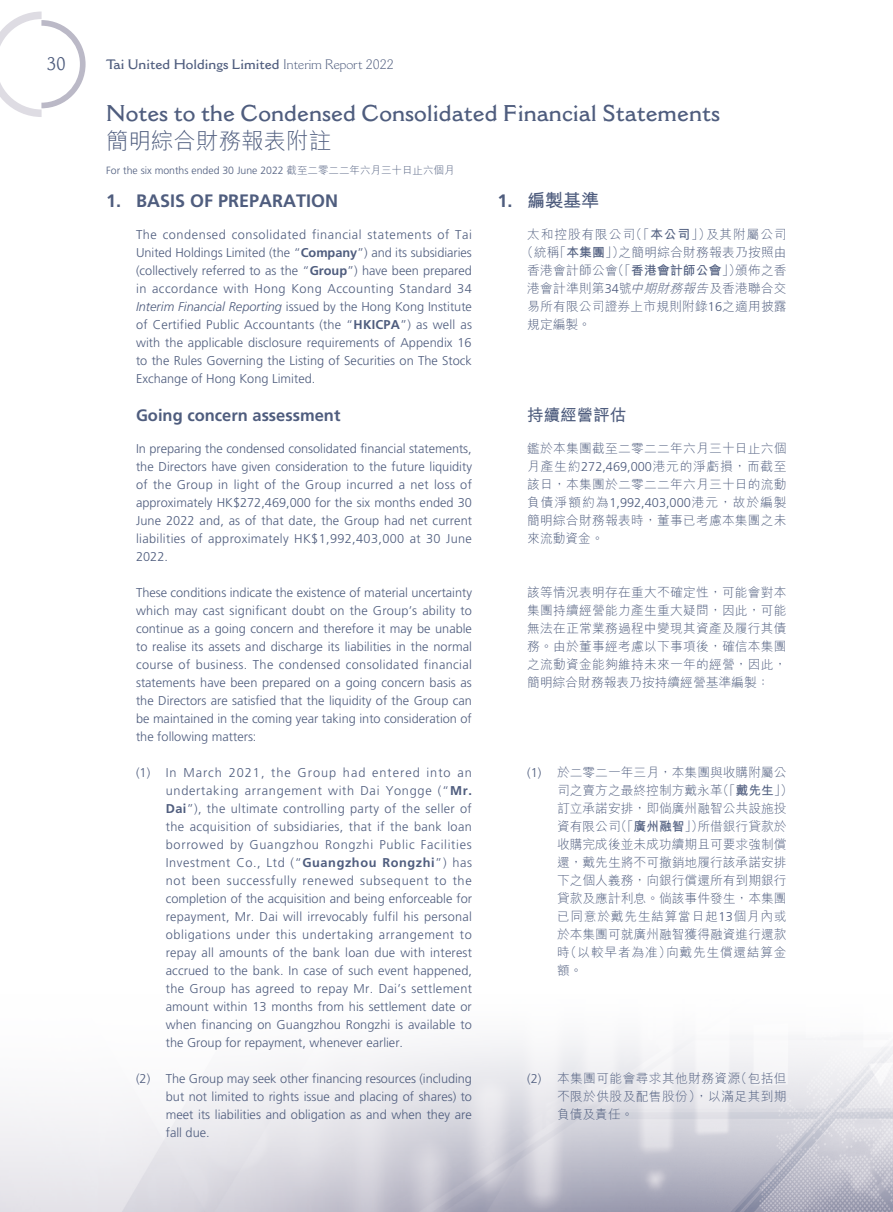
<style>
.page{position:relative;width:893px;height:1212px;background:#fff}
.page>*{position:absolute;margin:0;border:0;box-sizing:border-box;transform-origin:0 0}
.t1{font:600 22.5px "Cantoria MT Std";color:#4f5d7e}
.t2{font:300 22.5px "M Hei HK";color:#4f5d7e}
.t3{font:700 18px "Frutiger LT Std";color:#4f5d7e}
.t4{font:700 18px "M Hei HK";color:#4f5d7e}
.t5{font:18px "Cantoria MT Std";color:#4f5d7e}
.t6{font:700 16.5px "Frutiger LT Std";color:#4f5d7e}
.t7{font:700 16.5px "M Hei HK";color:#4f5d7e}
.t8{font:600 13.5px "Cantoria MT Std";color:#4f5d7e}
.t9{font:300 12.75px/18px "Frutiger LT Std";color:#4f5d7e;text-align:justify}
.t10{font:300 12.75px/18px "M Hei HK";letter-spacing:.01em;color:#4f5d7e;text-align:justify}
.t11{font:300 12.75px "M Hei HK";letter-spacing:.065em;color:#4f5d7e}
.t12{font:300 10.5px "Frutiger LT Std";color:#4f5d7e}
.s1{font-weight:300}
.s2{font-family:"M Hei HK"}
.s3{font-weight:700}
.s4{font-style:italic}
.s5{font-family:"Frutiger LT Std"}
</style>
<div class="page">
<img style="left:0;top:1036px;width:893px;height:176px">
<svg style="left:0;top:12px;width:86px;height:105px"></svg>
<h2 class="t5" style="left:47px;top:53px;width:21px">30</h2>
<p class="t8" style="left:106px;top:56px;width:289px">Tai United Holdings Limited <span class="s1">Interim Report 2022</span></p>
<h1 class="t1" style="left:106px;top:99px;width:615px">Notes to the Condensed Consolidated Financial Statements</h1>
<h1 class="t2" style="left:106px;top:129px;width:226px">簡明綜合財務報表附註</h1>
<p class="t12" style="left:106px;top:165px;width:350px">For the six months ended 30 June 2022 <span class="s2">截至二零二二年六月三十日止六個月</span></p>
<h2 class="t3" style="left:106px;top:191px;width:233px">1. BASIS OF PREPARATION</h2>
<p class="t9" style="left:136px;top:226px;width:337px">The condensed consolidated financial statements of Tai United Holdings Limited (the “<span class="s3">Company</span>”) and its subsidiaries (collectively referred to as the “<span class="s3">Group</span>”) have been prepared in accordance with Hong Kong Accounting Standard 34<br><span class="s4">Interim Financial Reporting</span> issued by the Hong Kong Institute of Certified Public Accountants (the “<span class="s3">HKICPA</span>”) as well as with the applicable disclosure requirements of Appendix 16 to the Rules Governing the Listing of Securities on The Stock Exchange of Hong Kong Limited.</p>
<p class="t6" style="left:136px;top:406px;width:206px">Going concern assessment</p>
<p class="t9" style="left:136px;top:439px;width:338px">In preparing the condensed consolidated financial statements, the Directors have given consideration to the future liquidity of the Group in light of the Group incurred a net loss of approximately HK$272,469,000 for the six months ended 30<br>June 2022 and, as of that date, the Group had net current liabilities of approximately HK$1,992,403,000 at 30 June 2022.</p>
<p class="t9" style="left:136px;top:583px;width:337px">These conditions indicate the existence of material uncertainty which may cast significant doubt on the Group’s ability to continue as a going concern and therefore it may be unable to realise its assets and discharge its liabilities in the normal course of business. The condensed consolidated financial statements have been prepared on a going concern basis as the Directors are satisfied that the liquidity of the Group can be maintained in the coming year taking into consideration of the following matters:</p>
<p class="t9" style="left:166px;top:763px;width:308px;text-indent:-30px">(1) In March 2021, the Group had entered into an undertaking arrangement with Dai Yongge (“<span class="s3">Mr.<br>Dai</span>”), the ultimate controlling party of the seller of the acquisition of subsidiaries, that if the bank loan borrowed by Guangzhou Rongzhi Public Facilities Investment Co., Ltd (“<span class="s3">Guangzhou Rongzhi</span>”) has not been successfully renewed subsequent to the completion of the acquisition and being enforceable for repayment, Mr. Dai will irrevocably fulfil his personal obligations under this undertaking arrangement to repay all amounts of the bank loan due with interest accrued to the bank. In case of such event happened, the Group has agreed to repay Mr. Dai’s settlement amount within 13 months from his settlement date or when financing on Guangzhou Rongzhi is available to the Group for repayment, whenever earlier.</p>
<p class="t9" style="left:166px;top:1069px;width:308px;text-indent:-30px">(2) The Group may seek other financing resources (including but not limited to rights issue and placing of shares) to meet its liabilities and obligation as and when they are fall due.</p>
<h2 class="t4" style="left:497px;top:188px;width:103px"><span class="s5">1.</span> 編製基準</h2>
<p class="t11" style="left:527px;top:228px;width:261px">太和控股有限公司（「<span class="s3">本公司</span>」）及其附屬公司</p>
<p class="t10" style="left:521px;top:243px;width:267px">（統稱「<span class="s3">本集團</span>」）之簡明綜合財務報表乃按照由</p>
<p class="t10" style="left:527px;top:261px;width:261px">香港會計師公會（「<span class="s3">香港會計師公會</span>」）頒佈之香</p>
<p class="t10" style="left:527px;top:279px;width:261px">港會計準則第<span class="s5">34</span>號<span class="s4">中期財務報告</span>及香港聯合交</p>
<p class="t10" style="left:527px;top:297px;width:261px">易所有限公司證券上市規則附錄<span class="s5">16</span>之適用披露</p>
<p class="t10" style="left:527px;top:315px;width:65px">規定編製。</p>
<p class="t7" style="left:527px;top:403px;width:100px">持續經營評估</p>
<p class="t10" style="left:527px;top:439px;width:261px">鑑於本集團截至二零二二年六月三十日止六個月產生約<span class="s5">272,469,000</span>港元的淨虧損，而截至該日，本集團於二零二二年六月三十日的流動負債淨額約為<span class="s5">1,992,403,000</span>港元，故於編製簡明綜合財務報表時，董事已考慮本集團之未來流動資金。</p>
<p class="t10" style="left:527px;top:583px;width:261px">該等情況表明存在重大不確定性，可能會對本集團持續經營能力產生重大疑問，因此，可能無法在正常業務過程中變現其資產及履行其債務。由於董事經考慮以下事項後，確信本集團之流動資金能夠維持未來一年的經營，因此，簡明綜合財務報表乃按持續經營基準編製：</p>
<p class="t10" style="left:557px;top:763px;width:237px;text-align:left;text-indent:-30px"><span class="s5">(1)</span> 於二零二一年三月，本集團與收購附屬公司之賣方之最終控制方戴永革（「<span class="s3">戴先生</span>」）訂立承諾安排，即倘廣州融智公共設施投資有限公司（「<span class="s3">廣州融智</span>」）所借銀行貸款於收購完成後並未成功續期且可要求強制償還，戴先生將不可撤銷地履行該承諾安排下之個人義務，向銀行償還所有到期銀行貸款及應計利息。倘該事件發生，本集團已同意於戴先生結算當日起<span class="s5">13</span>個月內或於本集團可就廣州融智獲得融資進行還款時（以較早者為准）向戴先生償還結算金額。</p>
<p class="t10" style="left:557px;top:1069px;width:231px;text-indent:-30px"><span class="s5">(2)</span> 本集團可能會尋求其他財務資源（包括但不限於供股及配售股份），以滿足其到期負債及責任。</p>
</div>
